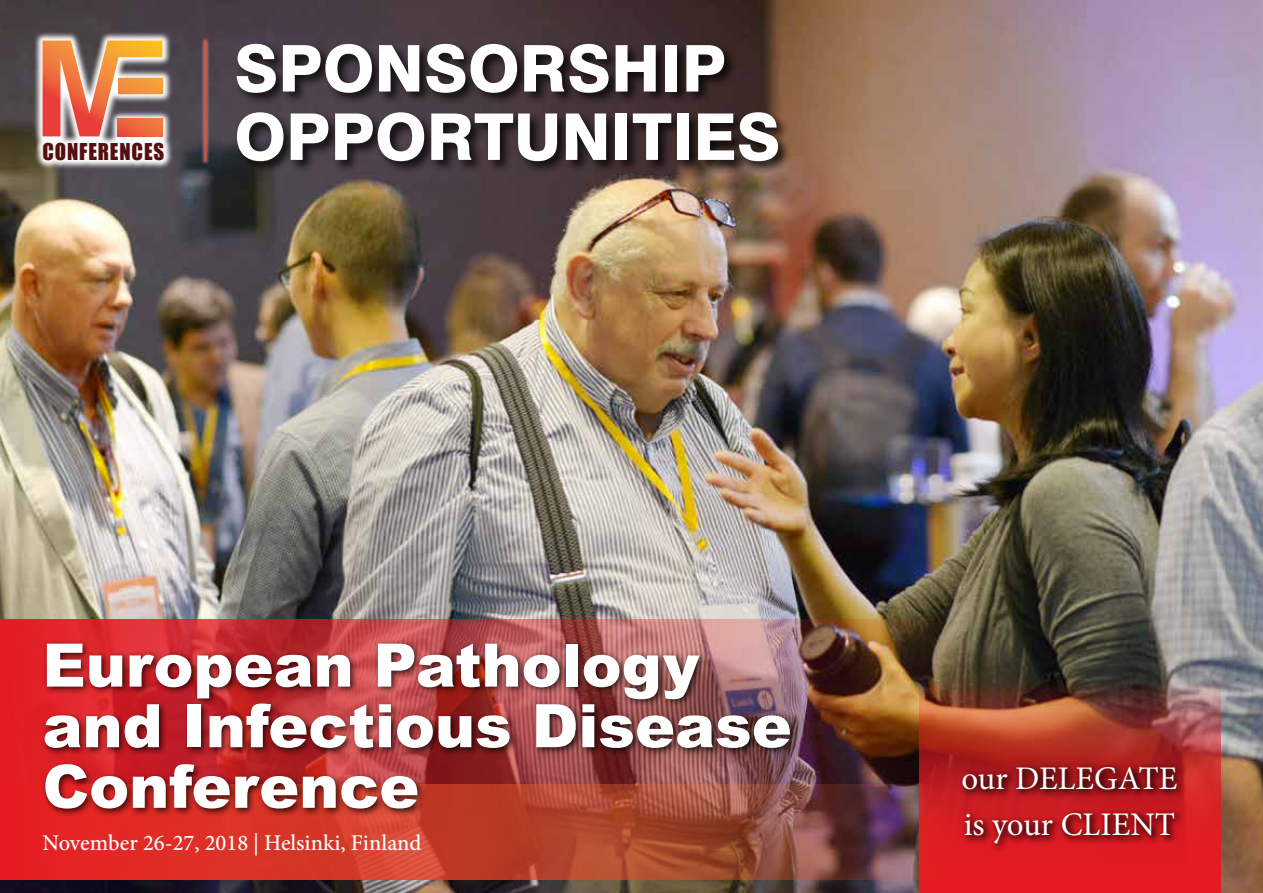
<style>
.page{position:relative;width:1263px;height:893px;background:#fff}
.page>*{position:absolute;margin:0;border:0;box-sizing:border-box;transform-origin:0 0}
.t1{font:800 64.5px "Swiss 721 BT";color:#fff}
.t2{font:900 60px/60.6px "Arial";color:#fff}
.t3{font:33px/45.6px "Minion Pro";color:#fff}
.t4{font:500 22.5px "Minion Pro";color:#fff}
.t5{font:21.45px "Impact";letter-spacing:.04em;color:#560f11}
</style>
<div class="page">
<img style="left:0;top:0;width:1263px;height:893px">
<div style="left:235px;top:42px;width:557px;height:133px;background:#000;opacity:.75"></div>
<svg style="left:33px;top:31px;width:140px;height:139px"></svg>
<svg style="left:118px;top:136px;width:44px;height:1px"></svg>
<svg style="left:43px;top:41px;width:120px;height:95px;background:#cf8564"></svg>
<img style="left:918px;top:680px;width:302px;height:213px">
<div style="left:958px;top:762px;width:229px;height:92px;background:#000;opacity:.75"></div>
<div style="left:958px;top:763px;width:227px;height:89px;background:#000;opacity:.75"></div>
<img style="left:0;top:619px;width:966px;height:260px">
<div style="left:201px;top:37px;width:9px;height:128px;background:#fff;opacity:.75"></div>
<hr style="left:205px;top:41px;width:2px;height:121px;background:#bb594e">
<div style="left:40px;top:640px;width:759px;height:177px;background:#000;opacity:.75"></div>
<p class="t5" style="left:43px;top:134px;width:123px">CONFERENCES</p>
<p class="t1" style="left:234px;top:29px;width:493px">SPONSORSHIP</p>
<p class="t1" style="left:234px;top:98px;width:548px">OPPORTUNITIES</p>
<p class="t2" style="left:43px;top:636px;width:751px">European Pathology and Infectious Disease<br>Conference</p>
<p class="t4" style="left:43px;top:828px;width:380px">November 26-27, 2018 | Helsinki, Finland</p>
<p class="t3" style="left:961px;top:756px;width:218px">our DELEGATE is your CLIENT</p>
</div>
